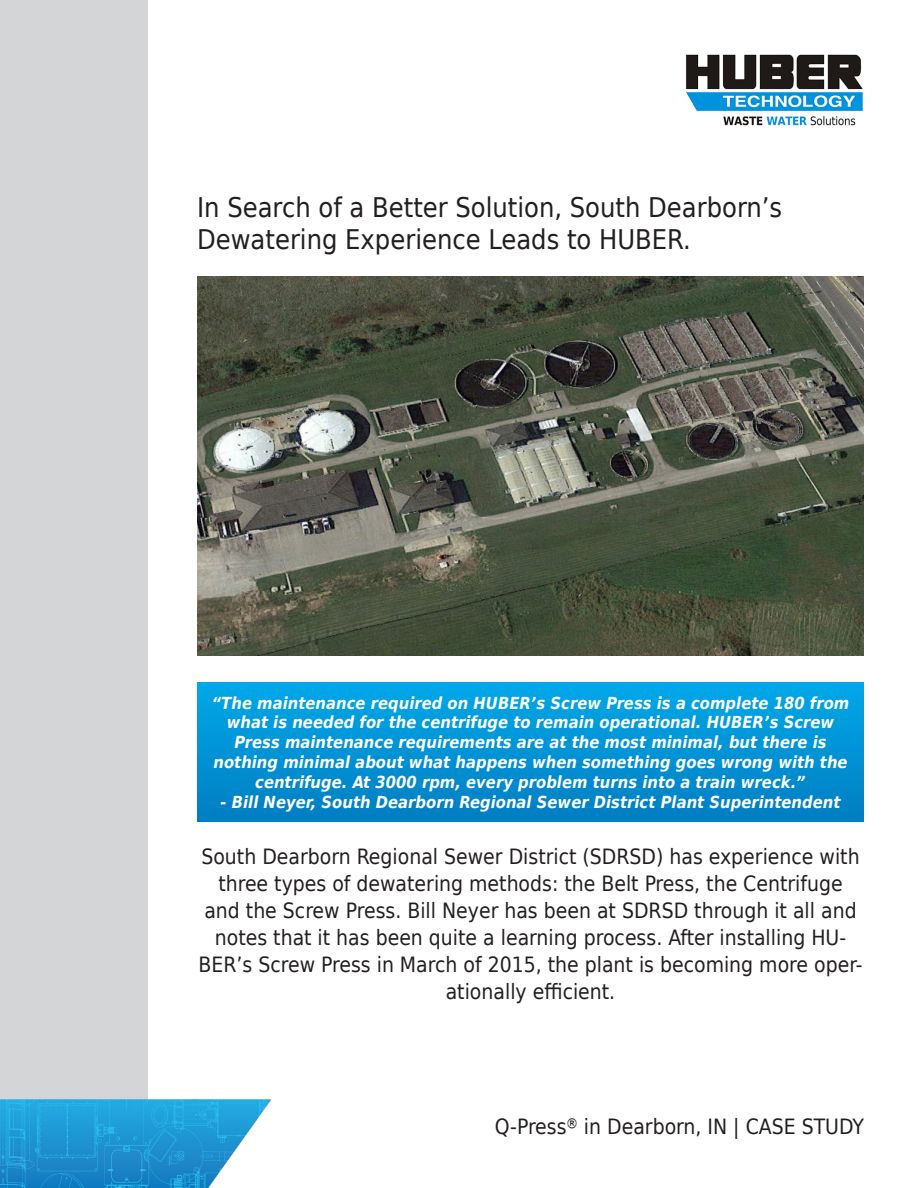
<style>
.page{position:relative;width:918px;height:1188px;background:#fff}
.page>*{position:absolute;margin:0;border:0;box-sizing:border-box;transform-origin:0 0}
.t1{font:27px/32.4px "Huber Tec";color:#231f20}
.t2{font:21px/27px "Huber Tec";color:#231f20;text-align:center}
.t3{font:italic 700 16.5px/19.8px "Huber Tec";color:#fff;text-align:center}
</style>
<div class="page">
<div style="left:0;top:0;width:148px;height:1188px;background:#d4d5d7"></div>
<img style="left:686px;top:54px;width:177px;height:72px">
<img style="left:0;top:1099px;width:271px;height:89px">
<img style="left:197px;top:276px;width:667px;height:380px">
<div style="left:197px;top:683px;width:667px;height:138px;background:linear-gradient(to bottom,#00a8e9,#007ec2)"></div>
<h1 class="t1" style="left:197px;top:190px;width:587px">In Search of a Better Solution, South Dearborn’s<br>Dewatering Experience Leads to HUBER.</h1>
<p class="t3" style="left:212px;top:693px;width:639px">“The maintenance required on HUBER’s Screw Press is a complete 180 from what is needed for the centrifuge to remain operational. HUBER’s Screw Press maintenance requirements are at the most minimal, but there is nothing minimal about what happens when something goes wrong with the centrifuge. At 3000 rpm, every problem turns into a train wreck.”</p>
<p class="t3" style="left:221px;top:792px;width:622px">- Bill Neyer, South Dearborn Regional Sewer District Plant Superintendent</p>
<p class="t2" style="left:198px;top:842px;width:666px">South Dearborn Regional Sewer District (SDRSD) has experience with three types of dewatering methods: the Belt Press, the Centrifuge and the Screw Press. Bill Neyer has been at SDRSD through it all and notes that it has been quite a learning process. After installing HU-BER’s Screw Press in March of 2015, the plant is becoming more oper&shy;ationally efficient.</p>
<p class="t2" style="left:495px;top:1112px;width:371px">Q-Press® in Dearborn, IN | CASE STUDY</p>
</div>
